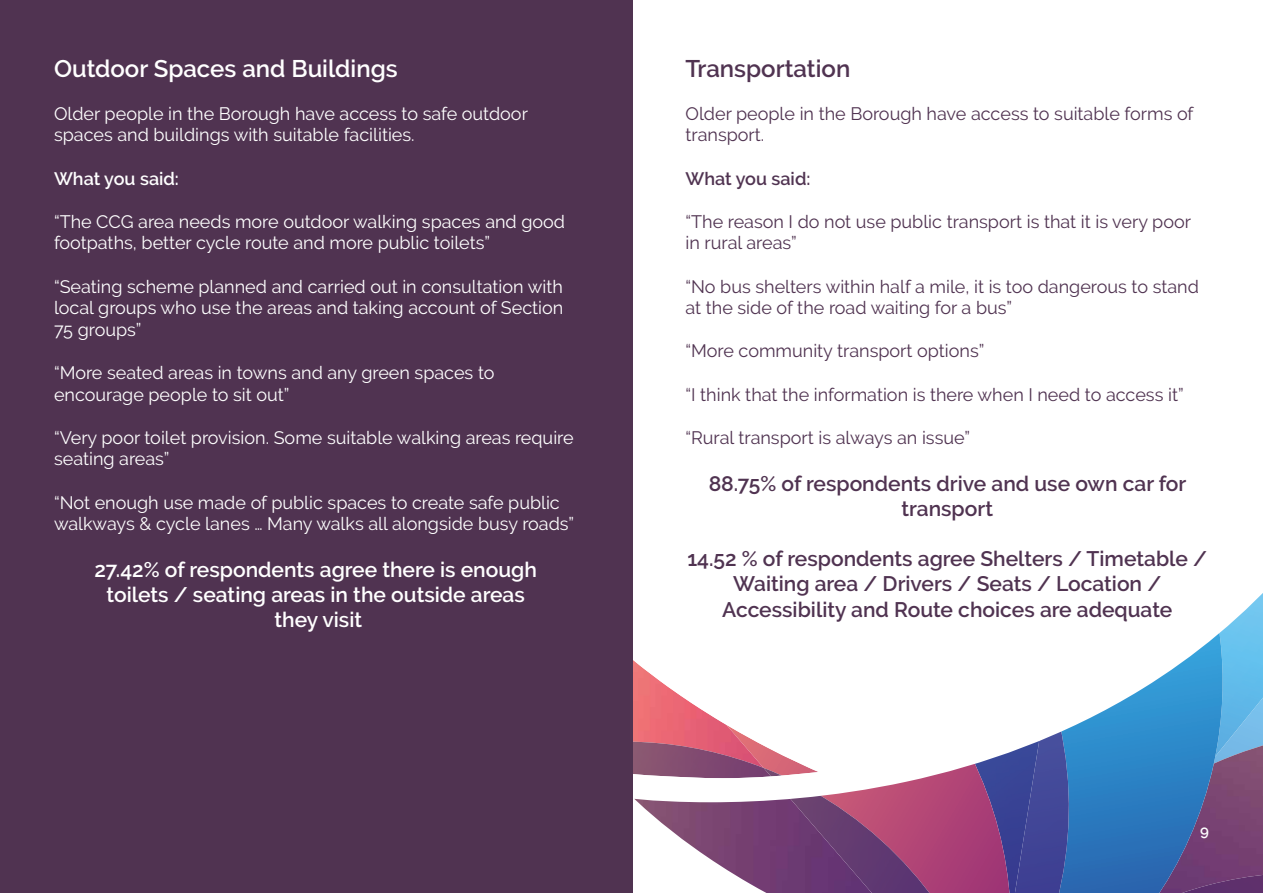
<style>
.page{position:relative;width:1263px;height:893px;background:#fff}
.page>*{position:absolute;margin:0;border:0;box-sizing:border-box;transform-origin:0 0}
.t1{font:600 24px "Raleway";color:#fff}
.t2{font:600 24px "Raleway";color:#503351}
.t3{font:600 21px/25.2px "Raleway";color:#503351;text-align:center}
.t4{font:600 21px/25.2px "Raleway";color:#fff;text-align:center}
.t5{font:18px/21.6px "Raleway";color:#fff}
.t6{font:18px/21.6px "Raleway";color:#503351}
.t7{font:600 18px "Raleway";color:#fff}
.t8{font:600 18px "Raleway";color:#503351}
.t9{font:600 15px "Raleway";color:#fff}
</style>
<div class="page">
<svg style="left:632px;top:539px;width:631px;height:354px"></svg>
<div style="left:0;top:0;width:632px;height:893px;background:#503351"></div>
<h1 class="t1" style="left:54px;top:54px;width:345px">Outdoor Spaces and Buildings</h1>
<p class="t5" style="left:54px;top:103px;width:475px">Older people in the Borough have access to safe outdoor spaces and buildings with suitable facilities.</p>
<p class="t7" style="left:54px;top:168px;width:126px">What you said:</p>
<p class="t5" style="left:54px;top:211px;width:513px">“The CCG area needs more outdoor walking spaces and good footpaths, better cycle route and more public toilets”</p>
<p class="t5" style="left:54px;top:275px;width:511px;text-align:justify">“Seating scheme planned and carried out in consultation with local groups who use the areas and taking account of Section 75 groups”</p>
<p class="t5" style="left:54px;top:362px;width:442px">“More seated areas in towns and any green spaces to encourage people to sit out”</p>
<p class="t5" style="left:54px;top:427px;width:521px">“Very poor toilet provision. Some suitable walking areas require seating areas”</p>
<p class="t5" style="left:54px;top:491px;width:522px">“Not enough use made of public spaces to create safe public walkways &amp; cycle lanes … Many walks all alongside busy roads”</p>
<p class="t4" style="left:94px;top:557px;width:444px">27.42% of respondents agree there is enough toilets / seating areas in the outside areas they visit</p>
<h1 class="t2" style="left:685px;top:54px;width:166px">Transportation</h1>
<p class="t6" style="left:685px;top:103px;width:509px">Older people in the Borough have access to suitable forms of transport.</p>
<p class="t8" style="left:685px;top:168px;width:126px">What you said:</p>
<p class="t6" style="left:685px;top:211px;width:507px">“The reason I do not use public transport is that it is very poor in rural areas”</p>
<p class="t6" style="left:685px;top:275px;width:515px">“No bus shelters within half a mile, it is too dangerous to stand at the side of the road waiting for a bus”</p>
<p class="t6" style="left:685px;top:340px;width:300px">“More community transport options”</p>
<p class="t6" style="left:685px;top:383px;width:500px">“I think that the information is there when I need to access it”</p>
<p class="t6" style="left:685px;top:427px;width:286px">“Rural transport is always an issue”</p>
<p class="t3" style="left:709px;top:471px;width:479px">88.75% of respondents drive and use own car for transport</p>
<p class="t3" style="left:687px;top:546px;width:521px">14.52 % of respondents agree Shelters / Timetable /<br>Waiting area / Drivers / Seats / Location /<br>Accessibility and Route choices are adequate</p>
<p class="t9" style="left:1200px;top:822px;width:10px">9</p>
</div>
